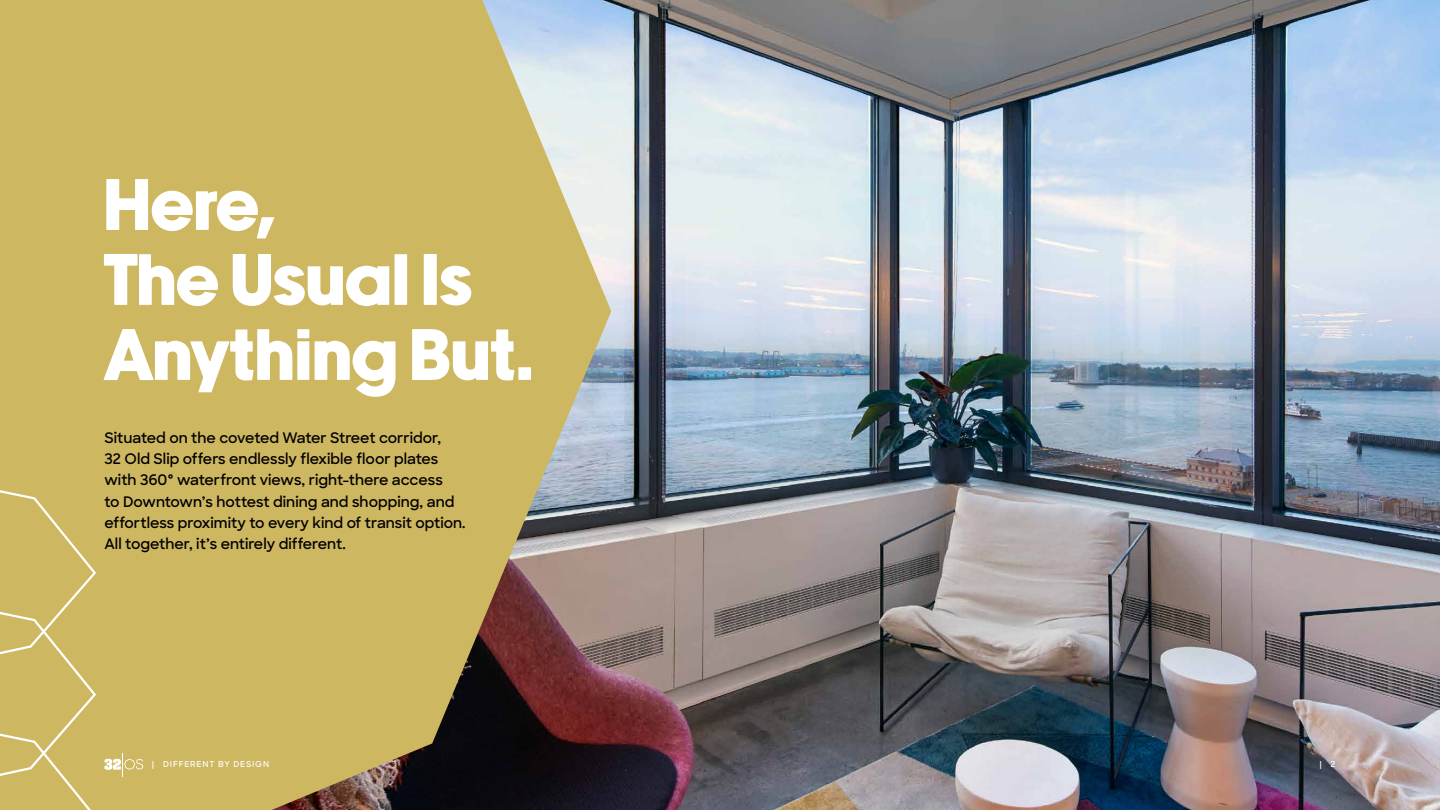
<style>
.page{position:relative;width:1440px;height:810px;background:#fff}
.page>*{position:absolute;margin:0;border:0;box-sizing:border-box;transform-origin:0 0}
.t1{font:72.75px/75px "Newake";letter-spacing:.02em;color:#fff}
.t2{font:600 14.55px/21.2px "Sharp Sans";color:#000}
.t3{font:600 8.25px "Sharp Sans";letter-spacing:.1em;color:#fff}
</style>
<div class="page">
<img style="left:611px;top:0;width:829px;height:810px">
<svg style="left:0;top:0;width:611px;height:810px;background:#c0ab64"></svg>
<div style="left:0;top:465px;width:98px;height:345px;background:#ceb761"></div>
<svg style="left:104px;top:753px;width:39px;height:24px"></svg>
<h1 class="t1" style="left:105px;top:168px;width:429px">Here,<br>The Usual Is<br>Anything But.</h1>
<p class="t2" style="left:104px;top:426px;width:363px">Situated on the coveted Water Street corridor,<br>32 Old Slip offers endlessly flexible floor plates with 360° waterfront views, right-there access<br>to Downtown’s hottest dining and shopping, and effortless proximity to every kind of transit option.<br>All together, it’s entirely different.</p>
<p class="t3" style="left:152px;top:758px;width:119px">| DIFFERENT BY DESIGN</p>
<p class="t3" style="left:1320px;top:758px;width:17px">| 2</p>
</div>
